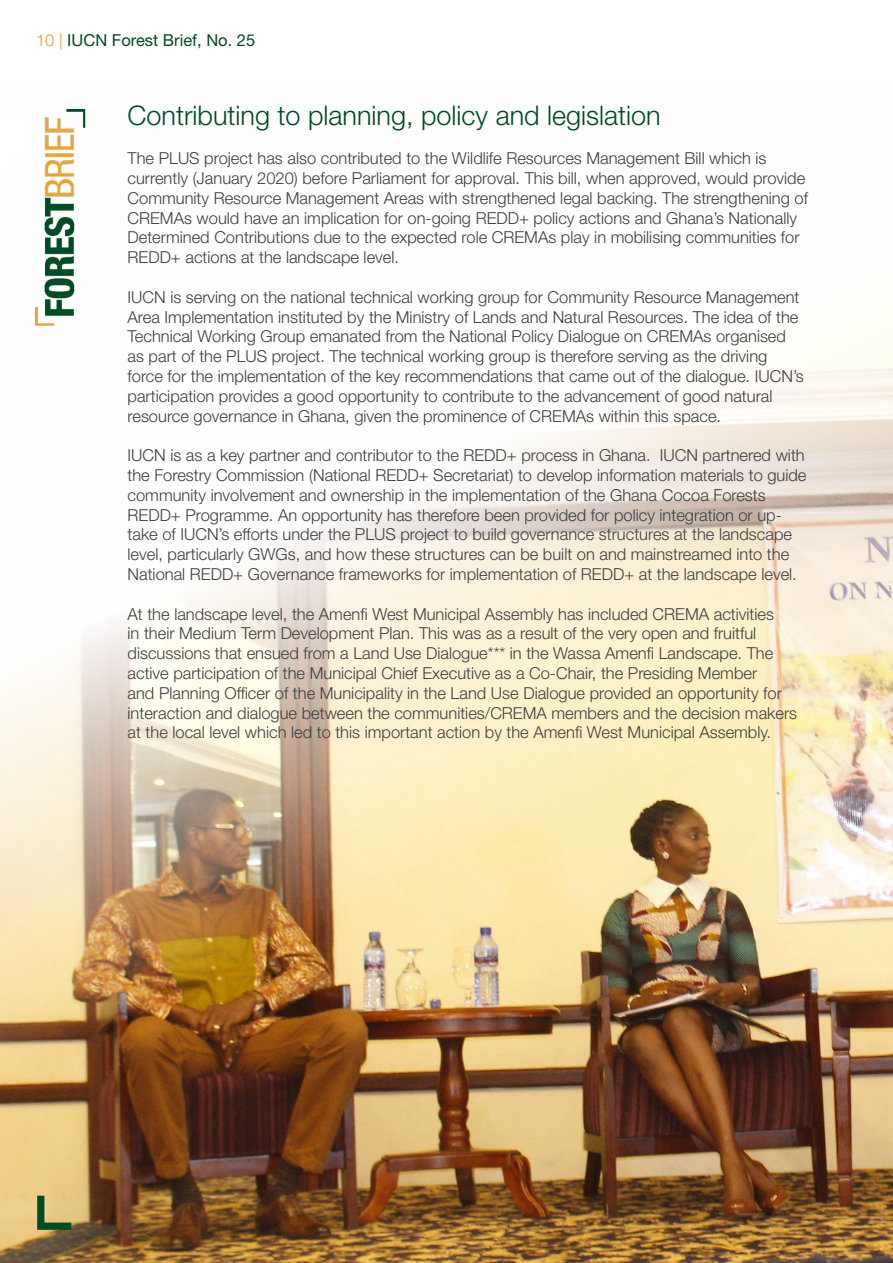
<style>
.page{position:relative;width:893px;height:1263px;background:#fff}
.page>*{position:absolute;margin:0;border:0;box-sizing:border-box;transform-origin:0 0}
.Paragraph_style{font:300 27px "Helvetica Neue LT Std";color:#004c23}
.Paragraph_style-2{font:300 16.5px/19.8px "Helvetica Neue LT Std";color:#3e3e3f}
.t1{font:16.5px "Helvetica Neue LT Std";color:#004c23}
.s1{font-weight:300;color:#e99a21}
</style>
<div class="page">
<img style="left:0;top:326px;width:893px;height:937px">
<img style="left:35px;top:109px;width:51px;height:217px">
<svg style="left:37px;top:1196px;width:34px;height:34px"></svg>
<p class="t1" style="left:36px;top:30px;width:221px"><span class="s1">10 |</span> IUCN Forest Brief, No. 25</p>
<p class="Paragraph_style" style="left:128px;top:98px;width:535px">Contributing to planning, policy and legislation</p>
<p class="Paragraph_style-2" style="left:128px;top:148px;width:682px">The PLUS project has also contributed to the Wildlife Resources Management Bill which is currently (January 2020) before Parliament for approval. This bill, when approved, would provide Community Resource Management Areas with strengthened legal backing. The strengthening of CREMAs would have an implication for on-going REDD+ policy actions and Ghana’s Nationally Determined Contributions due to the expected role CREMAs play in mobilising communities for REDD+ actions at the landscape level.</p>
<p class="Paragraph_style-2" style="left:128px;top:287px;width:678px">IUCN is serving on the national technical working group for Community Resource Management Area Implementation instituted by the Ministry of Lands and Natural Resources. The idea of the Technical Working Group emanated from the National Policy Dialogue on CREMAs organised as part of the PLUS project. The technical working group is therefore serving as the driving force for the implementation of the key recommendations that came out of the dialogue. IUCN’s participation provides a good opportunity to contribute to the advancement of good natural resource governance in Ghana, given the prominence of CREMAs within this space.</p>
<p class="Paragraph_style-2" style="left:128px;top:445px;width:680px">IUCN is as a key partner and contributor to the REDD+ process in Ghana. IUCN partnered with the Forestry Commission (National REDD+ Secretariat) to develop information materials to guide community involvement and ownership in the implementation of the Ghana Cocoa Forests REDD+ Programme. An opportunity has therefore been provided for policy integration or up&shy;take of IUCN’s efforts under the PLUS project to build governance structures at the landscape level, particularly GWGs, and how these structures can be built on and mainstreamed into the National REDD+ Governance frameworks for implementation of REDD+ at the landscape level.</p>
<p class="Paragraph_style-2" style="left:128px;top:603px;width:671px">At the landscape level, the Amenfi West Municipal Assembly has included CREMA activities<br>in their Medium Term Development Plan. This was as a result of the very open and fruitful discussions that ensued from a Land Use Dialogue*** in the Wassa Amenfi Landscape. The active participation of the Municipal Chief Executive as a Co-Chair, the Presiding Member<br>and Planning Officer of the Municipality in the Land Use Dialogue provided an opportunity for interaction and dialogue between the communities/CREMA members and the decision makers at the local level which led to this important action by the Amenfi West Municipal Assembly.</p>
</div>
